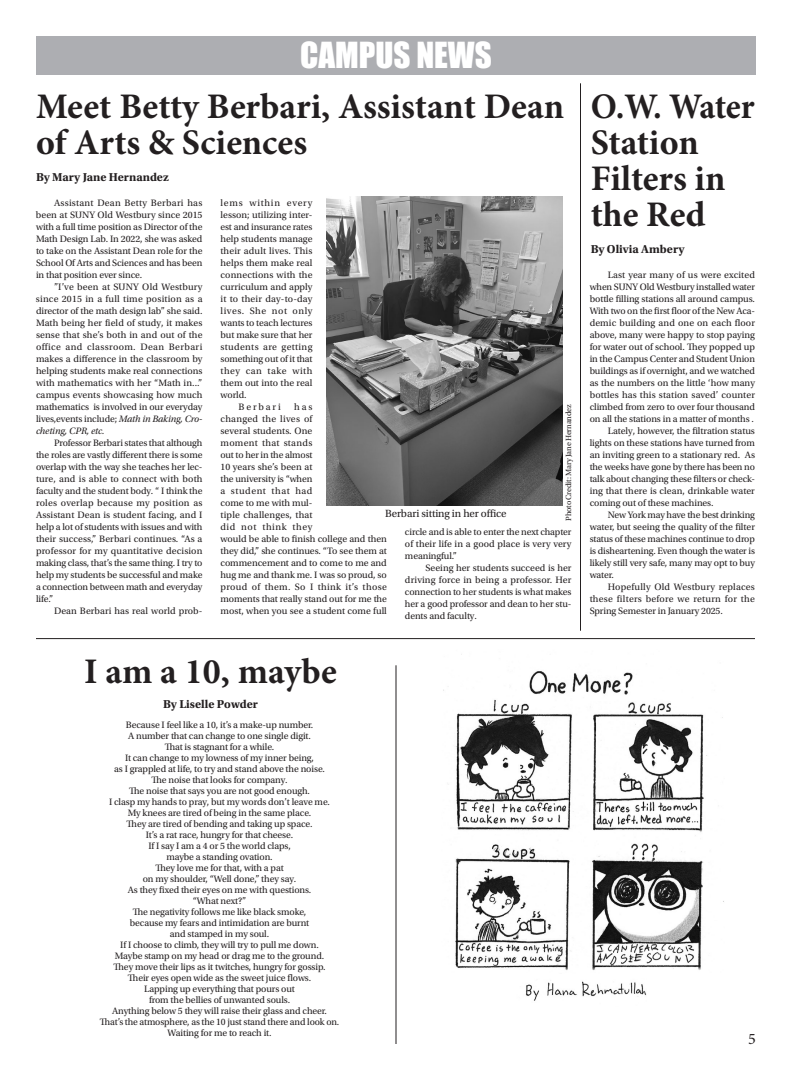
<style>
.page{position:relative;width:792px;height:1080px;background:#fff}
.page>*{position:absolute;margin:0;border:0;box-sizing:border-box;transform-origin:0 0}
.t1{font:700 36px/36px "Minion Pro";color:#231f20}
.t2{font:700 36px/36px "Minion Pro";color:#231f20;scale:.95 1}
.t3{font:33px "Impact";color:#fff}
.t4{font:16px "Minion Pro";color:#231f20}
.t5{font:700 12px "Utopia Std";color:#231f20}
.t6{font:11px "Utopia Std";letter-spacing:-.01em;color:#231f20}
.t7{font:9.8px/12px "Utopia Std";letter-spacing:-.01em;color:#231f20;text-align:justify}
.t8{font:9.8px "Utopia Std";letter-spacing:.01em;color:#231f20}
.t9{font:9.8px "Utopia Std";letter-spacing:.025em;color:#231f20}
.t10{font:9.8px "Utopia Std";letter-spacing:.055em;color:#231f20}
.t11{font:9.8px "Utopia Std";letter-spacing:.02em;color:#231f20}
.t12{font:9.8px "Utopia Std";letter-spacing:.015em;color:#231f20}
.t13{font:9.8px "Utopia Std";letter-spacing:.035em;color:#231f20}
.t14{font:9.8px "Utopia Std";letter-spacing:.075em;color:#231f20}
.t15{font:9.8px "Utopia Std";letter-spacing:.185em;color:#231f20}
.t16{font:8px "Utopia Std";letter-spacing:-.02em;color:#231f20}
.s1{font-style:italic}
</style>
<div class="page">
<div style="left:36px;top:36px;width:720px;height:38px;background:#adaeb2"></div>
<hr style="left:36px;top:638px;width:719px;height:1px;background:#231f20">
<img style="left:443px;top:654px;width:281px;height:316px">
<img style="left:526px;top:980px;width:120px;height:21px">
<hr style="left:396px;top:665px;width:1px;height:379px;background:#231f20">
<img style="left:326px;top:197px;width:236px;height:308px">
<hr style="left:580px;top:83px;width:1px;height:548px;background:#231f20">
<h2 class="t3" style="left:300px;top:30px;width:193px">CAMPUS NEWS</h2>
<h1 class="t1" style="left:36px;top:89px;width:530px">Meet Betty Berbari, Assistant Dean of Arts &amp; Sciences</h1>
<h1 class="t2" style="left:591px;top:89px;width:174px">O.W. Water<br>Station<br>Filters in the Red</h1>
<p class="t5" style="left:36px;top:170px;width:134px">By Mary Jane Hernandez</p>
<p class="t7" style="left:36px;top:197px;width:168px;text-indent:18px">Assistant Dean Betty Berbari has been at SUNY Old Westbury since 2015 with a full time position as Director of the Math Design Lab. In 2022, she was asked to take on the Assistant Dean role for the School Of Arts and Sciences and has been in that position ever since.</p>
<p class="t7" style="left:36px;top:281px;width:168px;text-indent:18px">”I’ve been at SUNY Old Westbury since 2015 in a full time position as a director of the math design lab” she said.<br>Math being her field of study, it makes sense that she’s both in and out of the office and classroom. Dean Berbari makes a difference in the classroom by helping students make real connections with mathematics with her “Math in...” campus events showcasing how much mathematics is involved in our everyday lives,events include; <span class="s1">Math in Baking, Cro&shy;cheting, CPR, etc.</span></p>
<p class="t7" style="left:36px;top:437px;width:168px;text-indent:18px">Professor Berbari states that although the roles are vastly different there is some overlap with the way she teaches her lec&shy;ture, and is able to connect with both faculty and the student body. “ I think the roles overlap because my position as Assistant Dean is student facing, and I help a lot of students with issues and with their success,” Berbari continues. “As a professor for my quantitative decision making class, that’s the same thing. I try to help my students be successful and make a connection between math and everyday life.”</p>
<p class="t8" style="left:54px;top:606px;width:150px">Dean Berbari has real world prob-</p>
<p class="t14" style="left:220px;top:198px;width:94px">lems within every</p>
<p class="t7" style="left:220px;top:209px;width:94px">lesson; utilizing inter-</p>
<p class="t7" style="left:220px;top:221px;width:93px">est and insurance rates</p>
<p class="t7" style="left:220px;top:233px;width:94px">help students manage</p>
<p class="t8" style="left:220px;top:246px;width:94px">their adult lives. This</p>
<p class="t7" style="left:220px;top:257px;width:94px">helps them make real</p>
<p class="t8" style="left:220px;top:270px;width:93px">connections with the</p>
<p class="t7" style="left:220px;top:281px;width:94px">curriculum and apply</p>
<p class="t12" style="left:220px;top:294px;width:93px">it to their day-to-day</p>
<p class="t10" style="left:220px;top:306px;width:94px">lives. She not only</p>
<p class="t7" style="left:220px;top:317px;width:94px">wants to teach lectures</p>
<p class="t7" style="left:220px;top:329px;width:94px">but make sure that her</p>
<p class="t13" style="left:220px;top:342px;width:93px">students are getting</p>
<p class="t7" style="left:220px;top:353px;width:94px">something out of it that</p>
<p class="t10" style="left:220px;top:366px;width:94px">they can take with</p>
<p class="t7" style="left:220px;top:377px;width:93px">them out into the real</p>
<p class="t7" style="left:220px;top:389px;width:28px">world.</p>
<p class="t15" style="left:238px;top:402px;width:44px">Berbari</p>
<p class="t5" style="left:591px;top:242px;width:95px">By Olivia Ambery</p>
<p class="t8" style="left:608px;top:270px;width:149px">Last year many of us were excited</p>
<p class="t7" style="left:590px;top:281px;width:167px">when SUNY Old Westbury installed water</p>
<p class="t7" style="left:590px;top:293px;width:167px">bottle filling stations all around campus.</p>
<p class="t7" style="left:590px;top:305px;width:167px">With two on the first floor of the New Aca-</p>
<p class="t8" style="left:590px;top:318px;width:167px">demic building and one on each floor</p>
<p class="t7" style="left:590px;top:329px;width:167px">above, many were happy to stop paying</p>
<p class="t7" style="left:590px;top:341px;width:167px">for water out of school. They popped up</p>
<p class="t7" style="left:590px;top:353px;width:167px">in the Campus Center and Student Union</p>
<p class="t7" style="left:590px;top:365px;width:167px">buildings as if overnight, and we watched</p>
<p class="t7" style="left:590px;top:377px;width:167px">as the numbers on the little ‘how many</p>
<p class="t8" style="left:590px;top:390px;width:167px">bottles has this station saved’ counter</p>
<p class="t7" style="left:590px;top:401px;width:167px">climbed from zero to over four thousand</p>
<p class="t7" style="left:590px;top:413px;width:166px">on all the stations in a matter of months .</p>
<p class="t7" style="left:608px;top:425px;width:149px">Lately, however, the filtration status</p>
<p class="t7" style="left:590px;top:437px;width:167px">lights on these stations have turned from</p>
<p class="t7" style="left:590px;top:449px;width:167px">an inviting green to a stationary red. As</p>
<p class="t7" style="left:590px;top:461px;width:167px">the weeks have gone by there has been no</p>
<p class="t7" style="left:590px;top:473px;width:167px">talk about changing these filters or check-</p>
<p class="t7" style="left:590px;top:485px;width:167px">ing that there is clean, drinkable water</p>
<p class="t7" style="left:590px;top:497px;width:125px">coming out of these machines.</p>
<p class="t7" style="left:608px;top:509px;width:149px">New York may have the best drinking</p>
<p class="t7" style="left:590px;top:521px;width:167px">water, but seeing the quality of the filter</p>
<p class="t7" style="left:590px;top:533px;width:167px">status of these machines continue to drop</p>
<p class="t7" style="left:590px;top:545px;width:167px">is disheartening. Even though the water is</p>
<p class="t7" style="left:590px;top:557px;width:167px">likely still very safe, many may opt to buy</p>
<p class="t7" style="left:590px;top:569px;width:26px">water.</p>
<p class="t11" style="left:608px;top:582px;width:149px">Hopefully Old Westbury replaces</p>
<p class="t9" style="left:590px;top:594px;width:167px">these filters before we return for the</p>
<p class="t7" style="left:590px;top:605px;width:135px">Spring Semester in January 2025.</p>
<p class="t7" style="left:220px;top:401px;width:168px;text-align:left;text-indent:74px">has<br>changed the lives of<br>several students. One<br>moment that stands<br>out to her in the almost<br>10 years she’s been at<br>the university is “when<br>a student that had<br>come to me with mul-<br>tiple challenges, that<br>did not think they<br>would be able to finish college and then they did,” she continues. “To see them at commencement and to come to me and hug me and thank me. I was so proud, so proud of them. So I think it’s those moments that really stand out for me the most, when you see a student come full</p>
<p class="t16" style="left:564px;top:521px;width:118px;rotate:-90deg">Photo Credit: Mary Jane Hernandez</p>
<p class="t6" style="left:385px;top:507px;width:123px">Berbari sitting in her office</p>
<p class="t7" style="left:405px;top:526px;width:168px">circle and is able to enter the next chapter of their life in a good place is very very meaningful.”</p>
<p class="t7" style="left:405px;top:562px;width:168px;text-indent:21px">Seeing her students succeed is her driving force in being a professor. Her connection to her students is what makes her a good professor and dean to her stu&shy;dents and faculty.</p>
<h1 class="t1" style="left:84px;top:654px;width:254px">I am a 10, maybe</h1>
<p class="t7" style="left:100px;top:720px;width:241px;line-height:11px;text-align:center">Because I feel like a 10, it’s a make-up number.<br>A number that can change to one single digit.<br>That is stagnant for a while.<br>It can change to my lowness of my inner being,<br>as I grappled at life, to try and stand above the noise.<br>The noise that looks for company.<br>The noise that says you are not good enough.<br>I clasp my hands to pray, but my words don’t leave me.<br>My knees are tired of being in the same place.<br>They are tired of bending and taking up space.<br>It’s a rat race, hungry for that cheese.<br>If I say I am a 4 or 5 the world claps,<br>maybe a standing ovation.<br>They love me for that, with a pat<br>on my shoulder, “Well done,” they say.<br>As they fixed their eyes on me with questions.<br>“What next?”<br>The negativity follows me like black smoke,<br>because my fears and intimidation are burnt<br>and stamped in my soul.<br>If I choose to climb, they will try to pull me down.<br>Maybe stamp on my head or drag me to the ground.<br>They move their lips as it twitches, hungry for gossip.<br>Their eyes open wide as the sweet juice flows.<br>Lapping up everything that pours out<br>from the bellies of unwanted souls.<br>Anything below 5 they will raise their glass and cheer.<br>That’s the atmosphere, as the 10 just stand there and look on.<br>Waiting for me to reach it.</p>
<p class="t5" style="left:163px;top:697px;width:96px">By Liselle Powder</p>
<h3 class="t4" style="left:748px;top:1028px;width:9px">5</h3>
</div>
